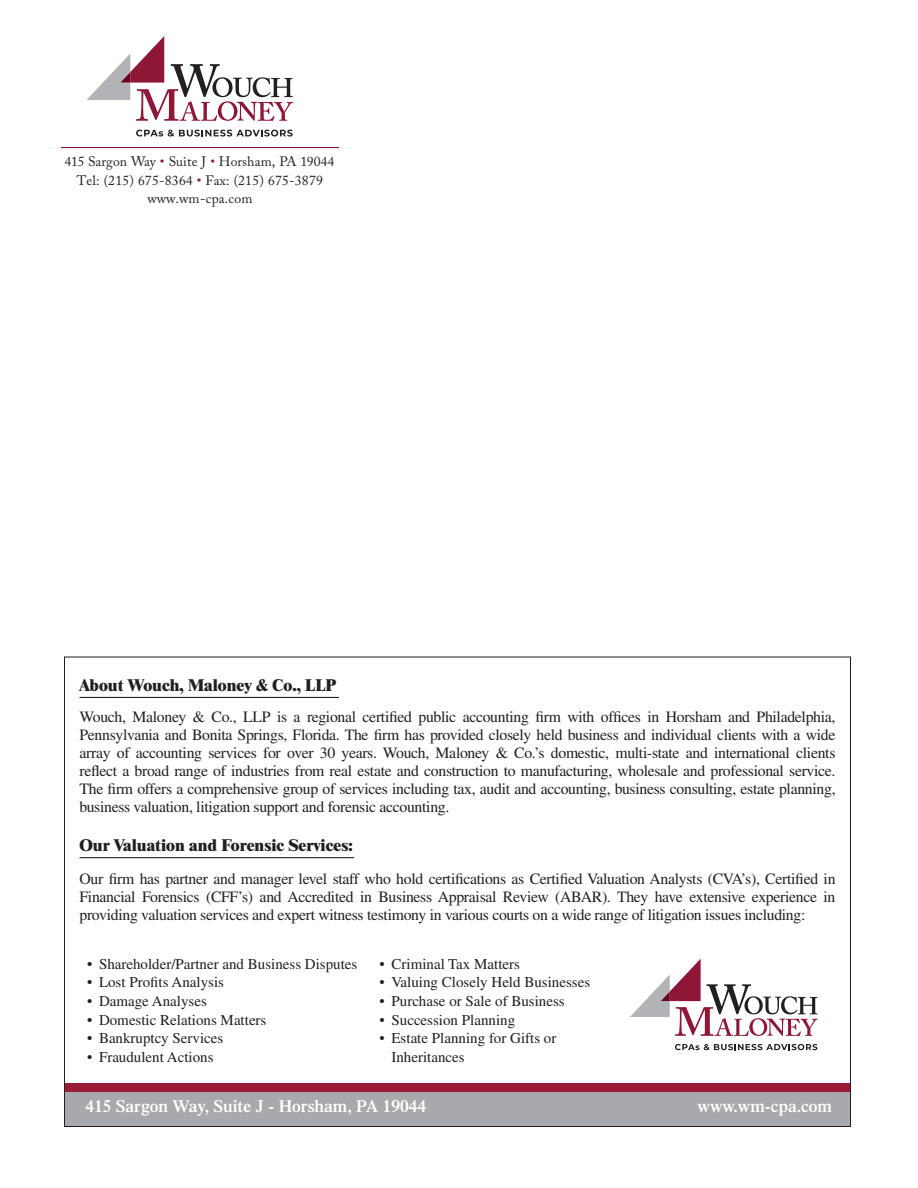
<style>
.page{position:relative;width:918px;height:1188px;background:#fff}
.page>*{position:absolute;margin:0;border:0;box-sizing:border-box;transform-origin:0 0}
.t1{font:600 17.4px "Times LT Std";color:#fff}
.t2{font:800 16.5px "Times LT Std";color:#231f20}
.t3{font:15.75px/18px "Times LT Std";letter-spacing:-.02em;color:#231f20;text-align:justify}
.t4{font:15px/18.6px "Times LT Std";color:#231f20}
.t5{font:13.65px "Adobe Caslon Pro";color:#231f20}
.t6{font:13.65px "Adobe Caslon Pro";letter-spacing:.02em;color:#231f20}
.s1{color:#8e1737}
</style>
<div class="page">
<svg style="left:675px;top:1044px;width:142px;height:6px"></svg>
<svg style="left:630px;top:959px;width:188px;height:77px"></svg>
<hr style="left:61px;top:147px;width:277px;height:1px;background:#8e1737">
<svg style="left:136px;top:130px;width:157px;height:7px"></svg>
<svg style="left:86px;top:36px;width:207px;height:85px"></svg>
<div style="left:64px;top:1092px;width:786px;height:34px;background:#a8a9ad"></div>
<div style="left:64px;top:1083px;width:786px;height:9px;background:#9a1a38"></div>
<hr style="left:80px;top:857px;width:274px;height:1px;background:#231f20">
<hr style="left:80px;top:697px;width:259px;height:1px;background:#231f20">
<p class="t5" style="left:64px;top:153px;width:272px">415 Sargon Way <span class="s1">•</span> Suite J <span class="s1">•</span> Horsham, PA 19044</p>
<p class="t5" style="left:147px;top:190px;width:107px">www.wm-cpa.com</p>
<p class="t6" style="left:77px;top:173px;width:248px">Tel: (215) 675-8364 <span class="s1">•</span> Fax: (215) 675-3879</p>
<p class="t2" style="left:80px;top:675px;width:258px">About Wouch, Maloney &amp; Co., LLP</p>
<p class="t3" style="left:80px;top:708px;width:758px">Wouch, Maloney &amp; Co., LLP is a regional certified public accounting firm with offices in Horsham and Philadelphia, Pennsylvania and Bonita Springs, Florida. The firm has provided closely held business and individual clients with a wide array of accounting services for over 30 years. Wouch, Maloney &amp; Co.’s domestic, multi-state and international clients reflect a broad range of industries from real estate and construction to manufacturing, wholesale and professional service.<br>The firm offers a comprehensive group of services including tax, audit and accounting, business consulting, estate planning, business valuation, litigation support and forensic accounting.</p>
<p class="t2" style="left:80px;top:835px;width:275px">Our Valuation and Forensic Services:</p>
<p class="t3" style="left:80px;top:870px;width:758px">Our firm has partner and manager level staff who hold certifications as Certified Valuation Analysts (CVA’s), Certified in Financial Forensics (CFF’s) and Accredited in Business Appraisal Review (ABAR). They have extensive experience in providing valuation services and expert witness testimony in various courts on a wide range of litigation issues including:</p>
<p class="t4" style="left:87px;top:954px;width:272px">• Shareholder/Partner and Business Disputes</p>
<p class="t4" style="left:87px;top:973px;width:139px">• Lost Profits Analysis</p>
<p class="t4" style="left:87px;top:992px;width:121px">• Damage Analyses</p>
<p class="t4" style="left:87px;top:1010px;width:181px">• Domestic Relations Matters</p>
<p class="t4" style="left:87px;top:1029px;width:138px">• Bankruptcy Services</p>
<p class="t4" style="left:87px;top:1047px;width:128px">• Fraudulent Actions</p>
<p class="t4" style="left:380px;top:954px;width:142px">• Criminal Tax Matters</p>
<p class="t4" style="left:380px;top:973px;width:212px">• Valuing Closely Held Businesses</p>
<p class="t4" style="left:380px;top:992px;width:187px">• Purchase or Sale of Business</p>
<p class="t4" style="left:380px;top:1010px;width:137px">• Succession Planning</p>
<p class="t4" style="left:392px;top:1029px;width:166px;text-indent:-12px">• Estate Planning for Gifts or<br>Inheritances</p>
<p class="t1" style="left:86px;top:1095px;width:342px">415 Sargon Way, Suite J - Horsham, PA 19044</p>
<p class="t1" style="left:697px;top:1095px;width:136px">www.wm-cpa.com</p>
</div>
